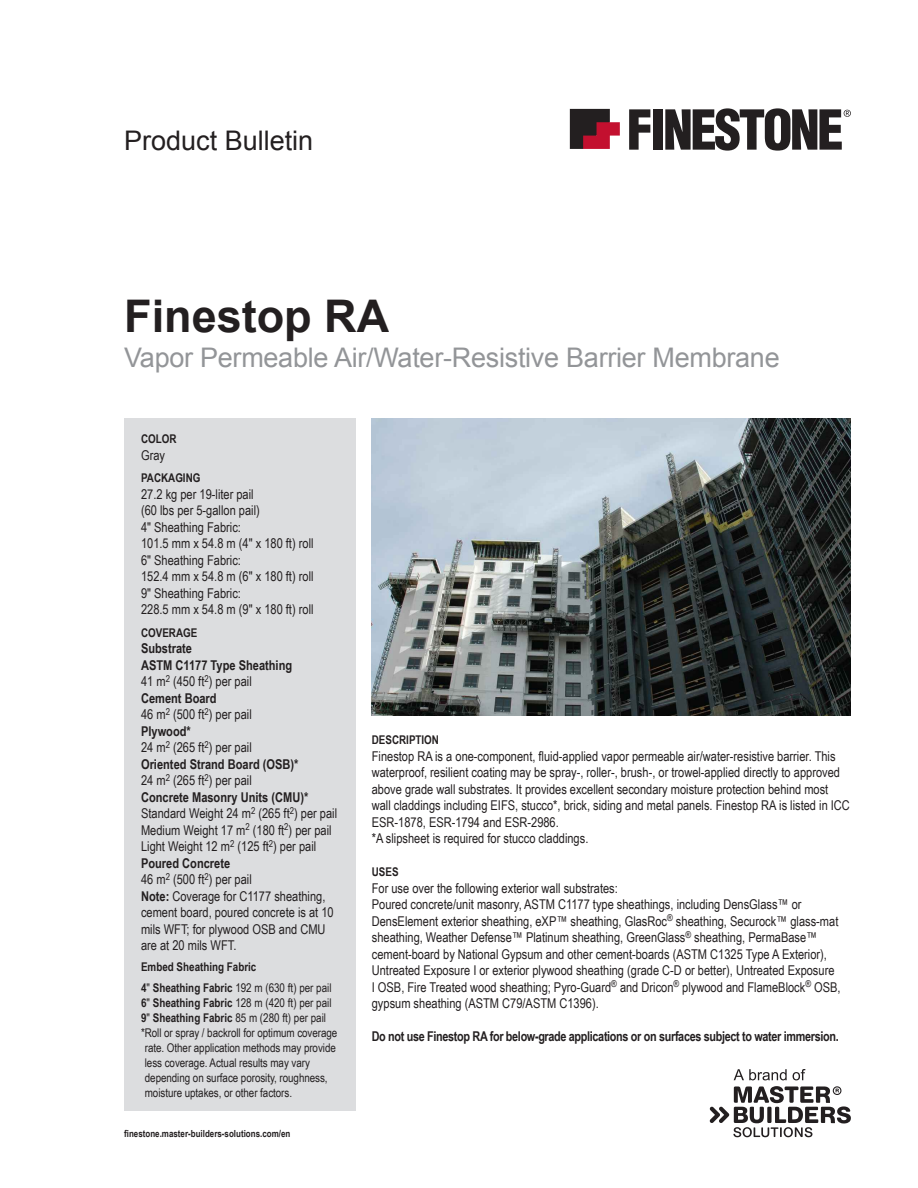
<style>
.page{position:relative;width:918px;height:1188px;background:#fff}
.page>*{position:absolute;margin:0;border:0;box-sizing:border-box;transform-origin:0 0}
.t1{font:700 45px "Arial";color:#231f20}
.t2{font:27px "Arial";letter-spacing:-.01em;color:#939598}
.t3{font:27px "Arial";color:#231f20}
.t4{font:13.5px/16.5px "Arial Narrow";color:#231f20}
.t5{font:700 13.5px "Arial Narrow";letter-spacing:-.025em;color:#231f20}
.t6{font:12px "Arial Narrow";letter-spacing:-.005em;color:#231f20}
.t7{font:700 12px/21px "Arial Narrow";color:#231f20}
.t8{font:700 9.75px "Arial Narrow";color:#231f20}
.s1{font-weight:700}
.s2{font-weight:400}
</style>
<div class="page">
<div style="left:654px;top:109px;width:9px;height:41px;background:#231f20"></div>
<svg style="left:629px;top:109px;width:21px;height:41px"></svg>
<svg style="left:665px;top:108px;width:186px;height:43px"></svg>
<svg style="left:570px;top:109px;width:50px;height:40px"></svg>
<svg style="left:734px;top:1069px;width:53px;height:11px"></svg>
<svg style="left:793px;top:1069px;width:12px;height:11px"></svg>
<svg style="left:710px;top:1086px;width:141px;height:51px"></svg>
<div style="left:125px;top:419px;width:231px;height:692px;background:#dcdddf"></div>
<img style="left:372px;top:418px;width:479px;height:298px">
<h2 class="t3" style="left:124px;top:122px;width:191px">Product Bulletin</h2>
<h1 class="t1" style="left:124px;top:287px;width:267px">Finestop RA</h1>
<h2 class="t2" style="left:124px;top:340px;width:657px">Vapor Permeable Air/Water-Resistive Barrier Membrane</h2>
<p class="t7" style="left:141px;top:428px;width:37px">COLOR</p>
<p class="t4" style="left:141px;top:446px;width:25px">Gray</p>
<p class="t7" style="left:141px;top:467px;width:61px">PACKAGING</p>
<p class="t4" style="left:141px;top:485px;width:174px">27.2 kg per 19-liter pail<br>(60 lbs per 5-gallon pail)<br>4″ Sheathing Fabric:<br>101.5 mm x 54.8 m (4″ x 180 ft) roll<br>6″ Sheathing Fabric:<br>152.4 mm x 54.8 m (6″ x 180 ft) roll<br>9″ Sheathing Fabric:<br>228.5 mm x 54.8 m (9″ x 180 ft) roll</p>
<p class="t7" style="left:141px;top:622px;width:58px">COVERAGE</p>
<p class="t4" style="left:141px;top:640px;width:198px"><span class="s1">Substrate<br>ASTM C1177 Type Sheathing<br></span>41 m<sup>2</sup> (450 ft<sup>2</sup>) per pail<br><span class="s1">Cement Board<br></span>46 m<sup>2</sup> (500 ft<sup>2</sup>) per pail<br><span class="s1">Plywood*<br></span>24 m<sup>2</sup> (265 ft<sup>2</sup>) per pail<br><span class="s1">Oriented Strand Board (OSB)*<br></span>24 m<sup>2</sup> (265 ft<sup>2</sup>) per pail<br><span class="s1">Concrete Masonry Units (CMU)*<br></span>Standard Weight 24 m<sup>2</sup> (265 ft<sup>2</sup>) per pail<br>Medium Weight 17 m<sup>2</sup> (180 ft<sup>2</sup>) per pail<br>Light Weight 12 m<sup>2</sup> (125 ft<sup>2</sup>) per pail<br><span class="s1">Poured Concrete<br></span>46 m<sup>2</sup> (500 ft<sup>2</sup>) per pail<br><span class="s1">Note:</span> Coverage for C1177 sheathing, cement board, poured concrete is at 10 mils WFT; for plywood OSB and CMU are at 20 mils WFT.</p>
<p class="t7" style="left:141px;top:956px;width:192px">Embed Sheathing Fabric<br>4<span class="s2">″</span> Sheathing Fabric <span class="s2">192 m (630 ft) per pail</span></p>
<p class="t6" style="left:141px;top:994px;width:192px"><span class="s1">6</span>″ <span class="s1">Sheathing Fabric</span> 128 m (420 ft) per pail</p>
<p class="t6" style="left:141px;top:1009px;width:187px"><span class="s1">9</span>″ <span class="s1">Sheathing Fabric</span> 85 m (280 ft) per pail</p>
<p class="t6" style="left:141px;top:1024px;width:198px">*Roll or spray / backroll for optimum coverage</p>
<p class="t6" style="left:145px;top:1039px;width:193px">rate. Other application methods may provide</p>
<p class="t6" style="left:145px;top:1054px;width:167px">less coverage. Actual results may vary</p>
<p class="t6" style="left:145px;top:1069px;width:184px">depending on surface porosity, roughness,</p>
<p class="t6" style="left:145px;top:1084px;width:149px">moisture uptakes, or other factors.</p>
<p class="t8" style="left:124px;top:1128px;width:168px">finestone.master-builders-solutions.com/en</p>
<p class="t7" style="left:372px;top:729px;width:69px">DESCRIPTION</p>
<p class="t4" style="left:372px;top:747px;width:480px">Finestop RA is a one-component, fluid-applied vapor permeable air/water-resistive barrier. This waterproof, resilient coating may be spray-, roller-, brush-, or trowel-applied directly to approved above grade wall substrates. It provides excellent secondary moisture protection behind most wall claddings including EIFS, stucco*, brick, siding and metal panels. Finestop RA is listed in ICC ESR-1878, ESR-1794 and ESR-2986.<br>*A slipsheet is required for stucco claddings.</p>
<p class="t7" style="left:372px;top:861px;width:28px">USES</p>
<p class="t4" style="left:372px;top:879px;width:470px">For use over the following exterior wall substrates:<br>Poured concrete/unit masonry, ASTM C1177 type sheathings, including DensGlass™ or DensElement exterior sheathing, eXP™ sheathing, GlasRoc<sup>®</sup> sheathing, Securock™ glass-mat sheathing, Weather Defense™ Platinum sheathing, GreenGlass<sup>®</sup> sheathing, PermaBase™ cement-board by National Gypsum and other cement-boards (ASTM C1325 Type A Exterior), Untreated Exposure I or exterior plywood sheathing (grade C-D or better), Untreated Exposure I OSB, Fire Treated wood sheathing; Pyro-Guard<sup>®</sup> and Dricon<sup>®</sup> plywood and FlameBlock<sup>®</sup> OSB, gypsum sheathing (ASTM C79/ASTM C1396).</p>
<p class="t5" style="left:372px;top:1029px;width:468px">Do not use Finestop RA for below-grade applications or on surfaces subject to water immersion.</p>
</div>
